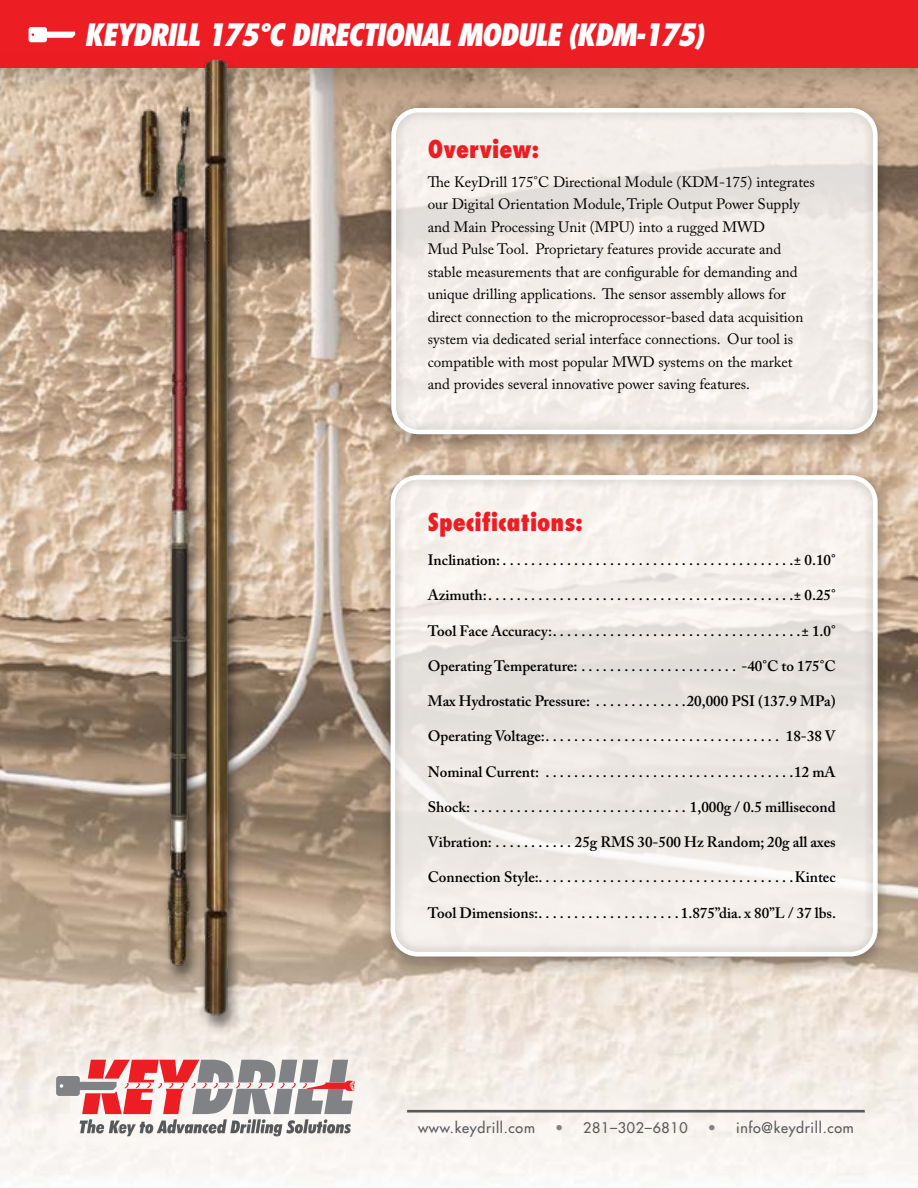
<style>
.page{position:relative;width:918px;height:1188px;background:#fff}
.page>*{position:absolute;margin:0;border:0;box-sizing:border-box;transform-origin:0 0}
.t1{font:italic 800 condensed 30px "Futura";letter-spacing:-.04em;color:#fff}
.t2{font:800 condensed 24px "Futura";color:#ed1d24}
.t3{font:600 15px "Adobe Caslon Pro";color:#000}
.t4{font:15px/22.5px "Adobe Caslon Pro";color:#000}
.t5{font:14.25px "Futura";letter-spacing:.05em;color:#58595b}
.s1{color:#808285}
</style>
<div class="page">
<img style="left:0;top:103px;width:918px;height:1083px">
<div style="left:21px;top:1025px;width:366px;height:144px;background:linear-gradient(to bottom,#f0e7df,#fbf8f6)"></div>
<svg style="left:56px;top:1060px;width:299px;height:76px"></svg>
<div style="left:0;top:0;width:918px;height:103px;background:#000;opacity:.2"></div>
<div style="left:0;top:0;width:918px;height:68px;background:#ed1d24"></div>
<svg style="left:29px;top:27px;width:46px;height:15px"></svg>
<img style="left:0;top:58px;width:532px;height:963px">
<div style="left:381px;top:108px;width:508px;height:348px;background:#000;opacity:.2"></div>
<div style="left:381px;top:97px;width:507px;height:348px;background:#000;opacity:.3"></div>
<div style="left:391px;top:108px;width:487px;height:326px;border:4px solid #fff;border-radius:25px"></div>
<div style="left:380px;top:475px;width:509px;height:503px;background:#000;opacity:.2"></div>
<div style="left:380px;top:465px;width:509px;height:502px;background:#000;opacity:.3"></div>
<div style="left:391px;top:475px;width:487px;height:481px;border:4px solid #fff;border-radius:25px"></div>
<hr style="left:407px;top:1110px;width:458px;height:3px;background:#58595b">
<h1 class="t1" style="left:84px;top:15px;width:621px">KEYDRILL 175°C DIRECTIONAL MODULE (KDM-175)</h1>
<h2 class="t2" style="left:428px;top:133px;width:113px">Overview:</h2>
<p class="t4" style="left:428px;top:171px;width:389px">The KeyDrill 175°C Directional Module (KDM-175) integrates our Digital Orientation Module, Triple Output Power Supply and Main Processing Unit (MPU) into a rugged MWD<br>Mud Pulse Tool. Proprietary features provide accurate and stable measurements that are configurable for demanding and unique drilling applications. The sensor assembly allows for direct connection to the microprocessor-based data acquisition system via dedicated serial interface connections. Our tool is compatible with most popular MWD systems on the market and provides several innovative power saving features.</p>
<h2 class="t2" style="left:428px;top:506px;width:156px">Specifications:</h2>
<p class="t3" style="left:428px;top:551px;width:409px">Inclination: . . . . . . . . . . . . . . . . . . . . . . . . . . . . . . . . . . . . . . . . ± 0.10°</p>
<p class="t3" style="left:428px;top:587px;width:409px">Azimuth: . . . . . . . . . . . . . . . . . . . . . . . . . . . . . . . . . . . . . . . . . . ± 0.25°</p>
<p class="t3" style="left:428px;top:622px;width:409px">Tool Face Accuracy: . . . . . . . . . . . . . . . . . . . . . . . . . . . . . . . . . . ± 1.0°</p>
<p class="t3" style="left:428px;top:657px;width:409px">Operating Temperature: . . . . . . . . . . . . . . . . . . . . . -40°C to 175°C</p>
<p class="t3" style="left:428px;top:692px;width:409px">Max Hydrostatic Pressure: . . . . . . . . . . . . 20,000 PSI (137.9 MPa)</p>
<p class="t3" style="left:428px;top:728px;width:409px">Operating Voltage: . . . . . . . . . . . . . . . . . . . . . . . . . . . . . . . . . 18-38 V</p>
<p class="t3" style="left:428px;top:763px;width:409px">Nominal Current: . . . . . . . . . . . . . . . . . . . . . . . . . . . . . . . . . . 12 mA</p>
<p class="t3" style="left:428px;top:798px;width:409px">Shock: . . . . . . . . . . . . . . . . . . . . . . . . . . . . . . 1,000g / 0.5 millisecond</p>
<p class="t3" style="left:428px;top:833px;width:409px">Vibration: . . . . . . . . . . . 25g RMS 30-500 Hz Random; 20g all axes</p>
<p class="t3" style="left:428px;top:869px;width:409px">Connection Style: . . . . . . . . . . . . . . . . . . . . . . . . . . . . . . . . . . . Kintec</p>
<p class="t3" style="left:428px;top:904px;width:408px">Tool Dimensions: . . . . . . . . . . . . . . . . . . . 1.875”dia. x 80”L / 37 lbs.</p>
<p class="t5" style="left:418px;top:1118px;width:118px">www.keydrill.com</p>
<p class="t5" style="left:555px;top:1118px;width:134px"><span class="s1">•</span> 281–302–6810</p>
<p class="t5" style="left:708px;top:1118px;width:148px"><span class="s1">•</span> info@keydrill.com</p>
</div>
